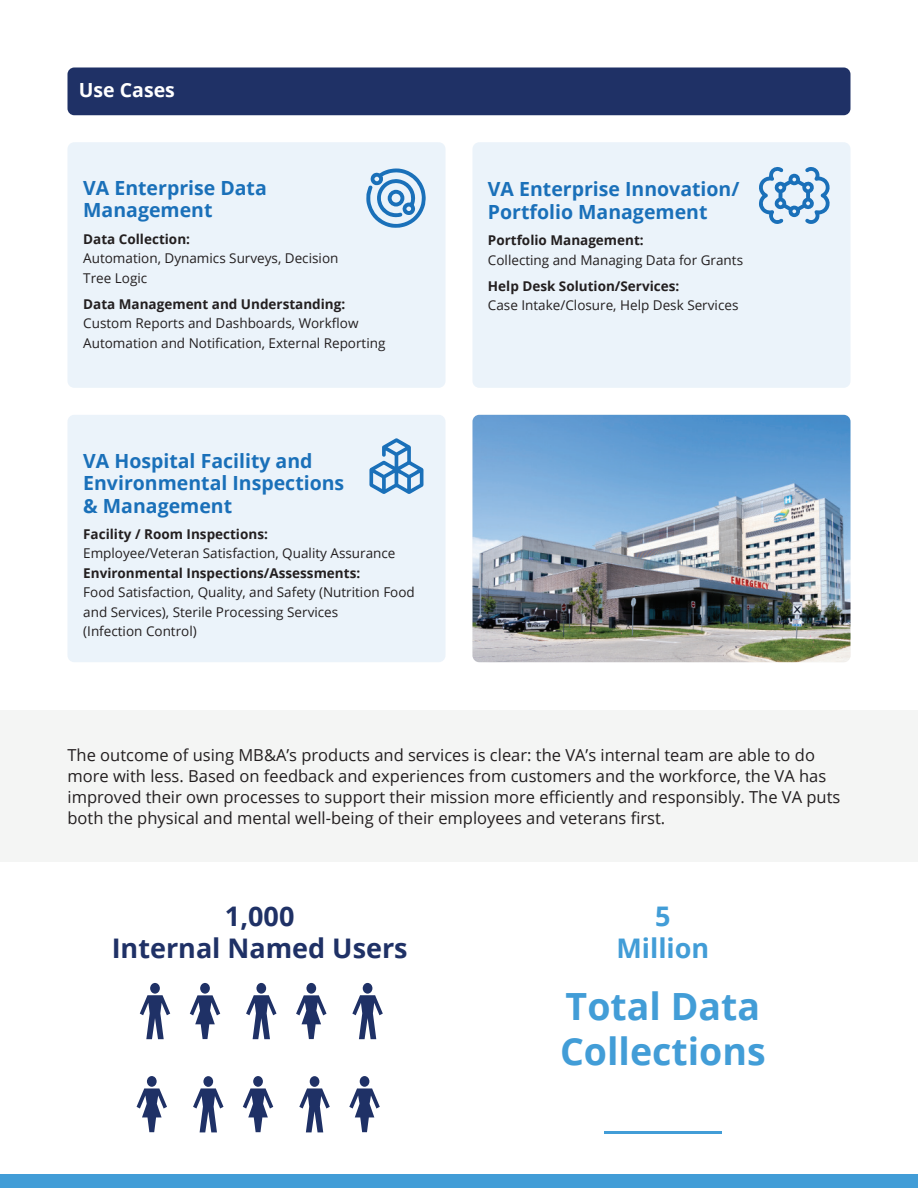
<style>
.page{position:relative;width:918px;height:1188px;background:#fff}
.page>*{position:absolute;margin:0;border:0;box-sizing:border-box;transform-origin:0 0}
.t1{font:700 37.5px/45px "Open Sans";color:#429dd7}
.t2{font:700 27px/32.4px "Open Sans";color:#1f3166;text-align:center}
.t3{font:700 27px/32.4px "Open Sans";color:#429dd7;text-align:center}
.t4{font:700 19.5px/22.5px "Open Sans";color:#1a70b9}
.t5{font:700 19.5px "Open Sans";color:#fff}
.t6{font:16.5px/21px "Open Sans";color:#231f20}
.t7{font:13.5px/19.5px "Open Sans";color:#231f20}
.s1{font-weight:700}
</style>
<div class="page">
<div style="left:0;top:1175px;width:918px;height:13px;background:#429dd7"></div>
<div style="left:0;top:710px;width:918px;height:152px;background:#f4f5f4"></div>
<hr style="left:604px;top:1131px;width:118px;height:3px;background:#429dd7">
<svg style="left:190px;top:995px;width:30px;height:44px"></svg>
<div style="left:200px;top:983px;width:10px;height:11px;background:#1f3166;border-radius:50%"></div>
<svg style="left:137px;top:1088px;width:30px;height:44px"></svg>
<div style="left:147px;top:1076px;width:10px;height:11px;background:#1f3166;border-radius:50%"></div>
<svg style="left:243px;top:1088px;width:30px;height:44px"></svg>
<div style="left:253px;top:1076px;width:10px;height:11px;background:#1f3166;border-radius:50%"></div>
<svg style="left:349px;top:1088px;width:31px;height:44px"></svg>
<div style="left:360px;top:1076px;width:9px;height:11px;background:#1f3166;border-radius:50%"></div>
<svg style="left:140px;top:995px;width:30px;height:44px"></svg>
<div style="left:150px;top:983px;width:10px;height:11px;background:#1f3166;border-radius:50%"></div>
<svg style="left:193px;top:1088px;width:31px;height:44px"></svg>
<div style="left:203px;top:1076px;width:10px;height:11px;background:#1f3166;border-radius:50%"></div>
<svg style="left:299px;top:1088px;width:31px;height:44px"></svg>
<div style="left:310px;top:1076px;width:9px;height:11px;background:#1f3166;border-radius:50%"></div>
<svg style="left:296px;top:995px;width:31px;height:44px"></svg>
<div style="left:306px;top:983px;width:10px;height:11px;background:#1f3166;border-radius:50%"></div>
<svg style="left:246px;top:995px;width:31px;height:44px"></svg>
<div style="left:256px;top:983px;width:10px;height:11px;background:#1f3166;border-radius:50%"></div>
<svg style="left:352px;top:995px;width:31px;height:44px"></svg>
<div style="left:363px;top:983px;width:9px;height:11px;background:#1f3166;border-radius:50%"></div>
<div style="left:68px;top:415px;width:378px;height:247px;background:#ebf3fa;border-radius:7px"></div>
<img style="left:472px;top:415px;width:378px;height:247px">
<div style="left:472px;top:142px;width:378px;height:246px;background:#ebf3fa;border-radius:7px"></div>
<div style="left:68px;top:142px;width:378px;height:246px;background:#ebf3fa;border-radius:7px"></div>
<div style="left:68px;top:68px;width:782px;height:47px;background:#1f3166;border-radius:7px"></div>
<svg style="left:366px;top:168px;width:60px;height:60px"></svg>
<svg style="left:759px;top:167px;width:71px;height:57px"></svg>
<svg style="left:369px;top:438px;width:55px;height:56px"></svg>
<p class="t5" style="left:79px;top:76px;width:98px">Use Cases</p>
<p class="t4" style="left:83px;top:176px;width:185px">VA Enterprise Data<br>Management</p>
<p class="t7" style="left:83px;top:229px;width:257px"><span class="s1">Data Collection:<br></span>Automation, Dynamics Surveys, Decision<br>Tree Logic</p>
<p class="t7" style="left:83px;top:294px;width:304px"><span class="s1">Data Management and Understanding:<br></span>Custom Reports and Dashboards, Workflow<br>Automation and Notification, External Reporting</p>
<p class="t4" style="left:83px;top:449px;width:263px">VA Hospital Facility and<br>Environmental Inspections &amp; Management</p>
<p class="t7" style="left:83px;top:524px;width:333px"><span class="s1">Facility / Room Inspections:<br></span>Employee/Veteran Satisfaction, Quality Assurance <span class="s1">Environmental Inspections/Assessments:<br></span>Food Satisfaction, Quality, and Safety (Nutrition Food and Services), Sterile Processing Services<br>(Infection Control)</p>
<p class="t4" style="left:488px;top:178px;width:253px">VA Enterprise Innovation/<br>Portfolio Management</p>
<p class="t7" style="left:488px;top:230px;width:257px"><span class="s1">Portfolio Management:<br></span>Collecting and Managing Data for Grants</p>
<p class="t7" style="left:488px;top:276px;width:252px"><span class="s1">Help Desk Solution/Services:<br></span>Case Intake/Closure, Help Desk Services</p>
<p class="t6" style="left:68px;top:744px;width:774px">The outcome of using MB&amp;A’s products and services is clear: the VA’s internal team are able to do more with less. Based on feedback and experiences from customers and the workforce, the VA has improved their own processes to support their mission more efficiently and responsibly. The VA puts both the physical and mental well-being of their employees and veterans first.</p>
<p class="t2" style="left:112px;top:899px;width:298px">1,000<br>Internal Named Users</p>
<p class="t3" style="left:616px;top:899px;width:94px">5<br>Million</p>
<p class="t1" style="left:560px;top:983px;width:207px">Total Data<br>Collections</p>
</div>
